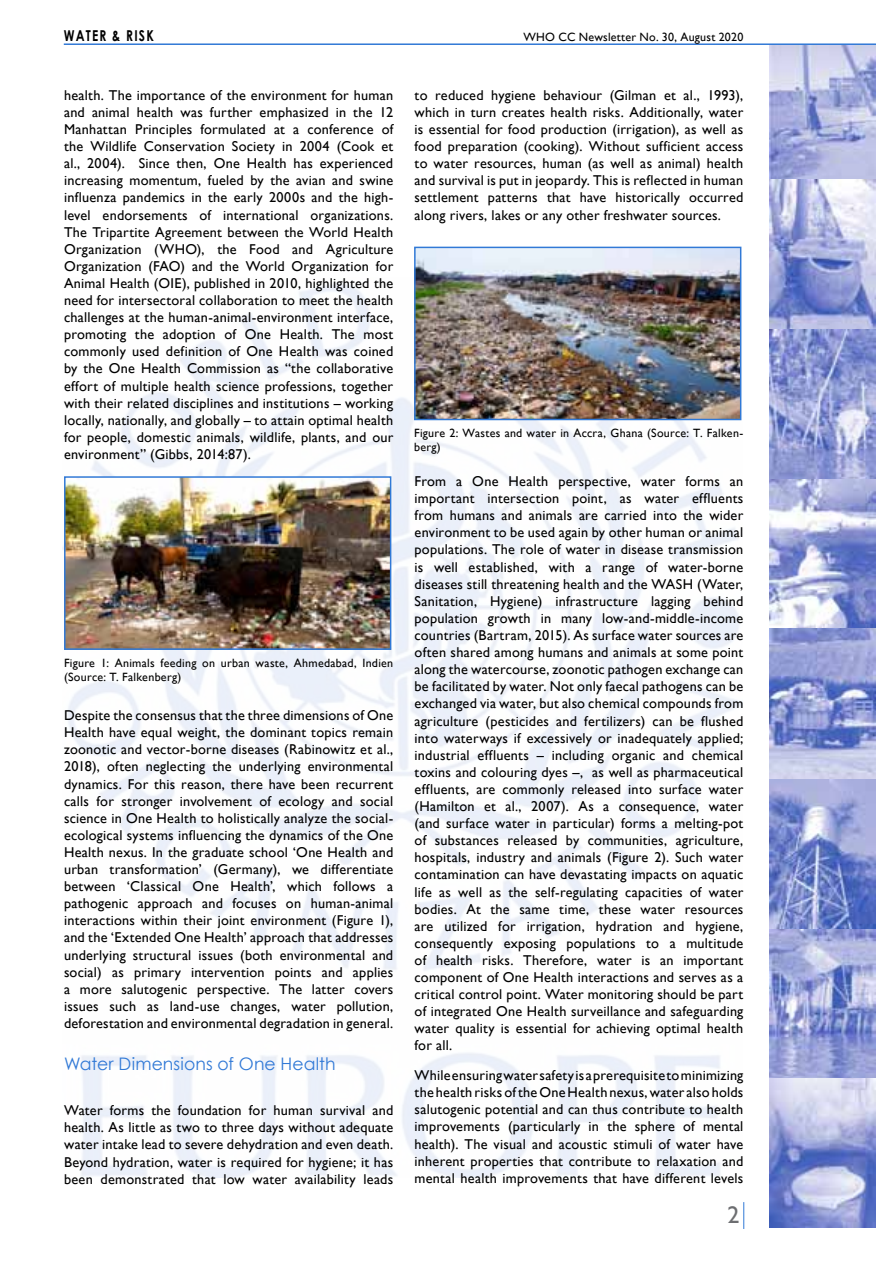
<style>
.page{position:relative;width:893px;height:1263px;background:#fff}
.page>*{position:absolute;margin:0;border:0;box-sizing:border-box;transform-origin:0 0}
.t1{font:24px "Gill Sans";color:#6d6e71}
.t2{font:17.25px "Century Gothic";letter-spacing:.005em;color:#3179d6}
.t3{font:700 15px "Century Gothic";letter-spacing:.1em;color:#000;scale:.8 1}
.t4{font:14.25px/17.1px "Gill Sans";letter-spacing:.015em;color:#000;text-align:justify}
.t5{font:12px/14.4px "Gill Sans";letter-spacing:.02em;color:#000}
</style>
<div class="page">
<img style="left:770px;top:45px;width:106px;height:1183px">
<svg style="left:743px;top:1202px;width:1px;height:27px"></svg>
<hr style="left:64px;top:43px;width:812px;height:2px;background:#3179d6">
<img style="left:67px;top:479px;width:321px;height:168px">
<div style="left:64px;top:476px;width:327px;height:174px;border:2px solid #3179d6"></div>
<img style="left:417px;top:250px;width:321px;height:167px">
<div style="left:414px;top:247px;width:327px;height:173px;border:2px solid #3179d6"></div>
<p class="t3" style="left:64px;top:24px;width:114px">WATER &amp; RISK</p>
<p class="t5" style="left:523px;top:30px;width:221px">WHO CC Newsletter No. 30, August 2020</p>
<p class="t4" style="left:64px;top:87px;width:331px">health. The importance of the environment for human and animal health was further emphasized in the 12<br>Manhattan Principles formulated at a conference of the Wildlife Conservation Society in 2004 (Cook et al., 2004). Since then, One Health has experienced increasing momentum, fueled by the avian and swine influenza pandemics in the early 2000s and the high&shy;level endorsements of international organizations.<br>The Tripartite Agreement between the World Health Organization (WHO), the Food and Agriculture Organization (FAO) and the World Organization for Animal Health (OIE), published in 2010, highlighted the need for intersectoral collaboration to meet the health challenges at the human-animal-environment interface, promoting the adoption of One Health. The most commonly used definition of One Health was coined by the One Health Commission as “the collaborative effort of multiple health science professions, together with their related disciplines and institutions – working locally, nationally, and globally – to attain optimal health for people, domestic animals, wildlife, plants, and our environment” (Gibbs, 2014:87).</p>
<p class="t5" style="left:64px;top:656px;width:331px">Figure 1: Animals feeding on urban waste, Ahmedabad, Indien (Source: T. Falkenberg)</p>
<p class="t4" style="left:64px;top:707px;width:331px">Despite the consensus that the three dimensions of One Health have equal weight, the dominant topics remain zoonotic and vector-borne diseases (Rabinowitz et al., 2018), often neglecting the underlying environmental dynamics. For this reason, there have been recurrent calls for stronger involvement of ecology and social science in One Health to holistically analyze the social&shy;ecological systems influencing the dynamics of the One Health nexus. In the graduate school ‘One Health and urban transformation’ (Germany), we differentiate between ‘Classical One Health’, which follows a pathogenic approach and focuses on human-animal interactions within their joint environment (Figure 1), and the ‘Extended One Health’ approach that addresses underlying structural issues (both environmental and social) as primary intervention points and applies a more salutogenic perspective. The latter covers issues such as land-use changes, water pollution, deforestation and environmental degradation in general.</p>
<p class="t2" style="left:64px;top:1052px;width:273px">Water Dimensions of One Health</p>
<p class="t4" style="left:64px;top:1102px;width:331px">Water forms the foundation for human survival and health. As little as two to three days without adequate water intake lead to severe dehydration and even death.<br>Beyond hydration, water is required for hygiene; it has been demonstrated that low water availability leads</p>
<p class="t4" style="left:415px;top:87px;width:330px">to reduced hygiene behaviour (Gilman et al., 1993), which in turn creates health risks. Additionally, water is essential for food production (irrigation), as well as food preparation (cooking). Without sufficient access to water resources, human (as well as animal) health and survival is put in jeopardy. This is reflected in human settlement patterns that have historically occurred along rivers, lakes or any other freshwater sources.</p>
<p class="t5" style="left:414px;top:426px;width:331px">Figure 2: Wastes and water in Accra, Ghana (Source: T. Falken&shy;berg)</p>
<p class="t4" style="left:415px;top:473px;width:330px">From a One Health perspective, water forms an important intersection point, as water effluents from humans and animals are carried into the wider environment to be used again by other human or animal populations. The role of water in disease transmission is well established, with a range of water-borne diseases still threatening health and the WASH (Water, Sanitation, Hygiene) infrastructure lagging behind population growth in many low-and-middle-income countries (Bartram, 2015). As surface water sources are often shared among humans and animals at some point along the watercourse, zoonotic pathogen exchange can be facilitated by water. Not only faecal pathogens can be exchanged via water, but also chemical compounds from agriculture (pesticides and fertilizers) can be flushed into waterways if excessively or inadequately applied; industrial effluents – including organic and chemical toxins and colouring dyes –, as well as pharmaceutical effluents, are commonly released into surface water (Hamilton et al., 2007). As a consequence, water (and surface water in particular) forms a melting-pot of substances released by communities, agriculture, hospitals, industry and animals (Figure 2). Such water contamination can have devastating impacts on aquatic life as well as the self-regulating capacities of water bodies. At the same time, these water resources are utilized for irrigation, hydration and hygiene, consequently exposing populations to a multitude of health risks. Therefore, water is an important component of One Health interactions and serves as a critical control point. Water monitoring should be part of integrated One Health surveillance and safeguarding water quality is essential for achieving optimal health for all.</p>
<p class="t4" style="left:415px;top:1067px;width:330px">While ensuring water safety is a prerequisite to minimizing the health risks of the One Health nexus, water also holds salutogenic potential and can thus contribute to health improvements (particularly in the sphere of mental health). The visual and acoustic stimuli of water have inherent properties that contribute to relaxation and mental health improvements that have different levels</p>
<h1 class="t1" style="left:727px;top:1201px;width:13px">2</h1>
</div>
